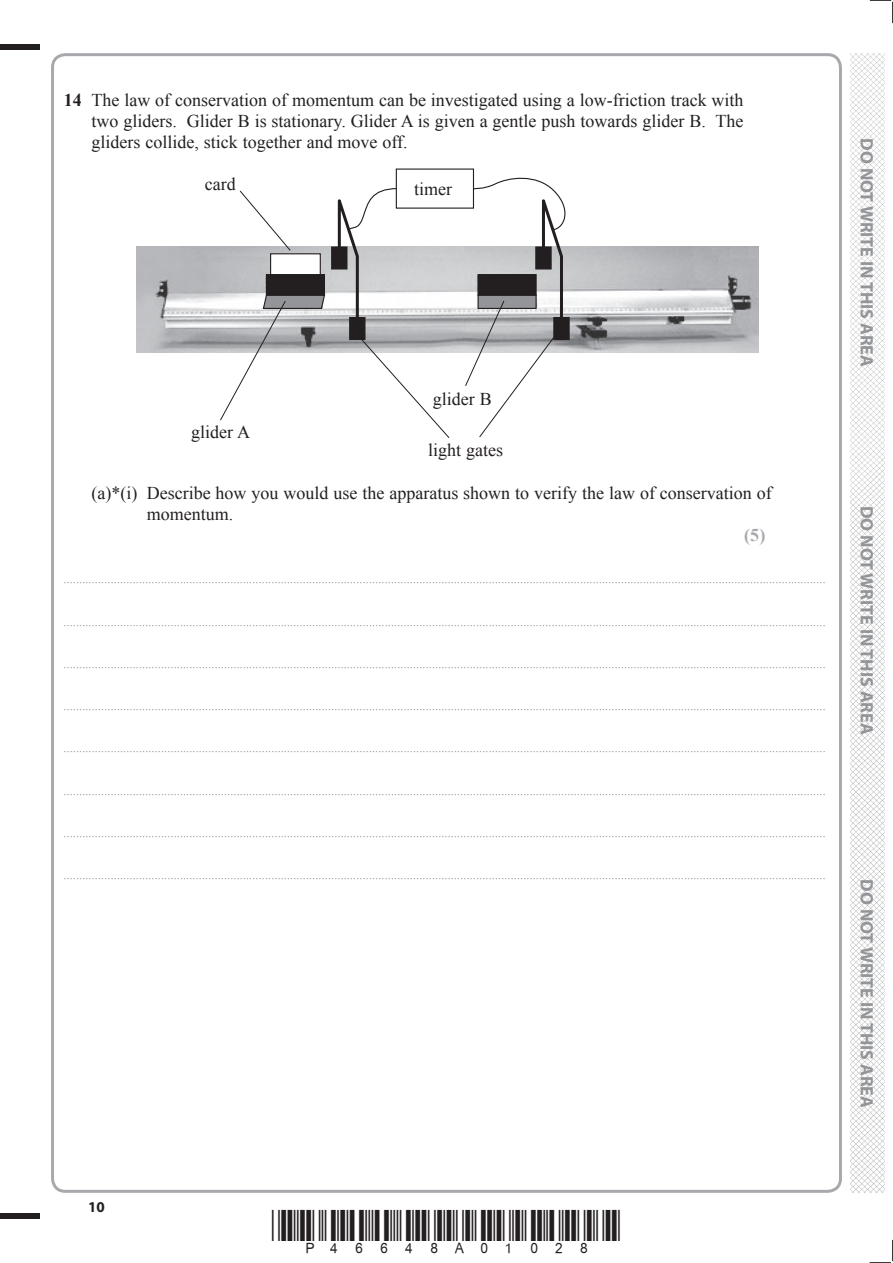
<style>
.page{position:relative;width:893px;height:1263px;background:#fff}
.page>*{position:absolute;margin:0;border:0;box-sizing:border-box;transform-origin:0 0}
.t1{font:18px/21px "Times New Roman";color:#231f20;text-align:justify}
.t2{font:700 18px "Myriad Pro";color:#939598}
.t3{font:700 18px "Times New Roman";color:#a8a9ad}
.t4{font:700 15px "Myriad Pro";color:#231f20}
.t5{font:9px "Times New Roman";color:#231f20}
.s1{font-weight:700}
</style>
<div class="page">
<div style="left:0;top:44px;width:40px;height:5px;background:#231f20"></div>
<div style="left:0;top:1214px;width:40px;height:5px;background:#231f20"></div>
<svg style="left:870px;top:0;width:23px;height:23px"></svg>
<svg style="left:870px;top:1240px;width:23px;height:23px"></svg>
<img style="left:850px;top:53px;width:34px;height:1140px">
<img style="left:137px;top:246px;width:622px;height:107px">
<div style="left:331px;top:246px;width:16px;height:23px;background:#231f20;border:1px solid #231f20"></div>
<div style="left:270px;top:253px;width:51px;height:25px;background:#fff;border:1px solid #231f20"></div>
<div style="left:266px;top:274px;width:59px;height:22px;background:#231f20"></div>
<svg style="left:239px;top:190px;width:52px;height:62px"></svg>
<svg style="left:219px;top:294px;width:107px;height:127px"></svg>
<svg style="left:336px;top:173px;width:237px;height:265px"></svg>
<h1 class="t1" style="left:91px;top:89px;width:654px;text-indent:-28px"><span class="s1">14</span> The law of conservation of momentum can be investigated using a low-friction track with two gliders. Glider B is stationary. Glider A is given a gentle push towards glider B. The gliders collide, stick together and move off.</h1>
<h1 class="t1" style="left:205px;top:173px;width:32px">card</h1>
<h1 class="t1" style="left:414px;top:178px;width:39px">timer</h1>
<h1 class="t1" style="left:191px;top:421px;width:60px">glider A</h1>
<h1 class="t1" style="left:433px;top:389px;width:60px">glider B</h1>
<h1 class="t1" style="left:428px;top:439px;width:76px">light gates</h1>
<h1 class="t1" style="left:147px;top:482px;width:627px;text-indent:-55px">(a)*(i) Describe how you would use the apparatus shown to verify the law of conservation of momentum.</h1>
<h1 class="t3" style="left:744px;top:523px;width:23px">(5)</h1>
<p class="t5" style="left:64px;top:574px;width:763px">..................................................................................................................................................................................................................................................</p>
<p class="t5" style="left:64px;top:616px;width:763px">..................................................................................................................................................................................................................................................</p>
<p class="t5" style="left:64px;top:659px;width:763px">..................................................................................................................................................................................................................................................</p>
<p class="t5" style="left:64px;top:701px;width:763px">..................................................................................................................................................................................................................................................</p>
<p class="t5" style="left:64px;top:743px;width:763px">..................................................................................................................................................................................................................................................</p>
<p class="t5" style="left:64px;top:786px;width:763px">..................................................................................................................................................................................................................................................</p>
<p class="t5" style="left:64px;top:828px;width:763px">..................................................................................................................................................................................................................................................</p>
<p class="t5" style="left:64px;top:870px;width:763px">..................................................................................................................................................................................................................................................</p>
<h1 class="t2" style="left:878px;top:138px;width:230px;rotate:90deg">DO NOT WRITE IN THIS AREA</h1>
<h1 class="t2" style="left:878px;top:506px;width:230px;rotate:90deg">DO NOT WRITE IN THIS AREA</h1>
<h1 class="t2" style="left:878px;top:879px;width:230px;rotate:90deg">DO NOT WRITE IN THIS AREA</h1>
<h2 class="t4" style="left:88px;top:1197px;width:18px">10</h2>
</div>
